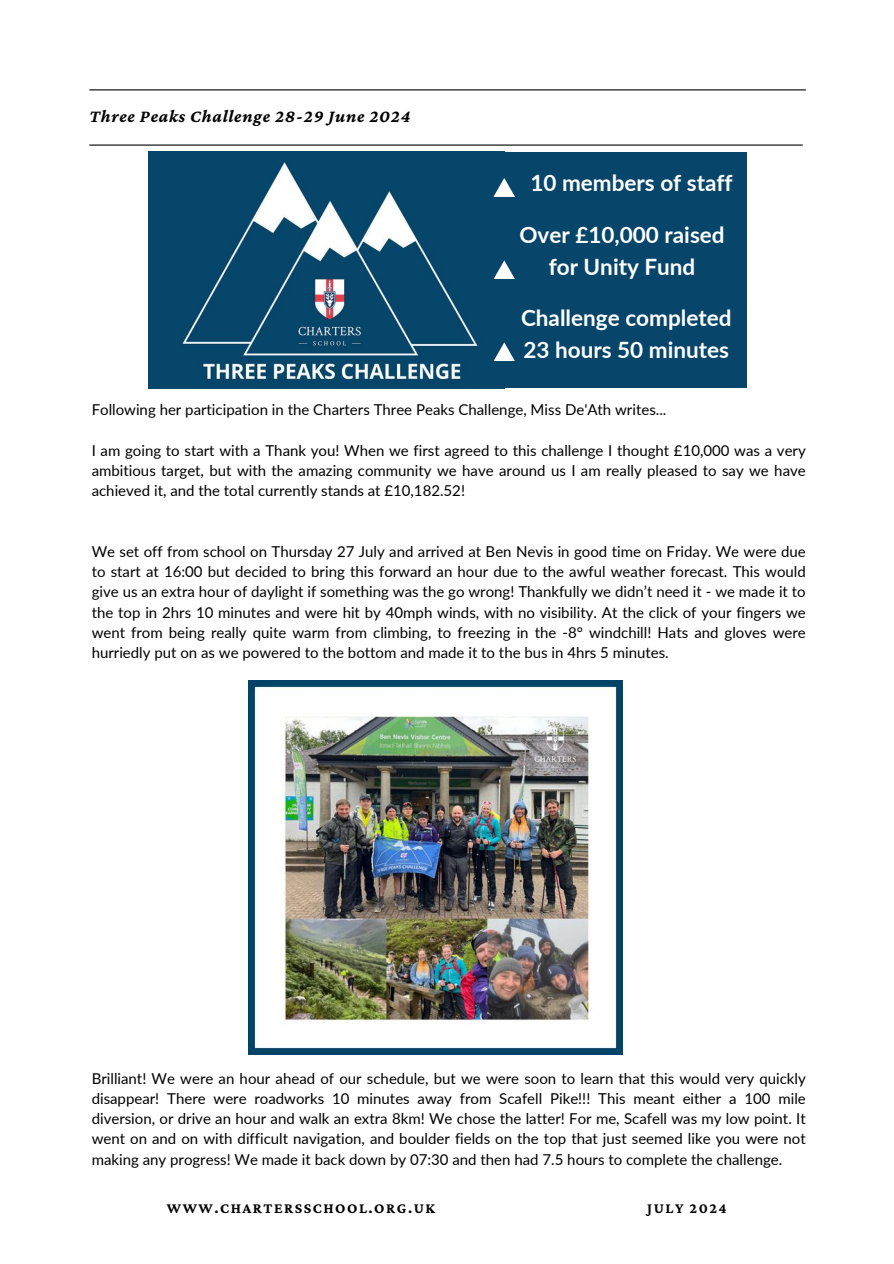
<style>
.page{position:relative;width:894px;height:1264px;background:#fff}
.page>*{position:absolute;margin:0;border:0;box-sizing:border-box;transform-origin:0 0}
.t1{font:700 22.5px/31.5px "Lato";color:#fff}
.t2{font:italic 700 18px "Crimson Pro";letter-spacing:.04em;color:#000}
.t3{font:15px/20.2px "Lato";color:#000;text-align:justify}
.t4{font:700 15px "Crimson Pro";letter-spacing:.1em;color:#000}
</style>
<div class="page">
<hr style="left:89px;top:144px;width:713px;height:2px;background:#000">
<hr style="left:89px;top:89px;width:716px;height:1px;background:#000">
<img style="left:248px;top:681px;width:374px;height:373px">
<img style="left:149px;top:152px;width:347px;height:236px">
<div style="left:496px;top:152px;width:251px;height:236px;background:#07466a"></div>
<svg style="left:493px;top:178px;width:22px;height:19px"></svg>
<svg style="left:493px;top:260px;width:22px;height:19px"></svg>
<svg style="left:493px;top:342px;width:22px;height:19px"></svg>
<p class="t2" style="left:89px;top:106px;width:322px">Three Peaks Challenge 28-29 June 2024</p>
<h1 class="t1" style="left:530px;top:167px;width:204px">10 members of staff</h1>
<h1 class="t1" style="left:519px;top:219px;width:207px;text-align:center">Over £10,000 raised for Unity Fund</h1>
<h1 class="t1" style="left:521px;top:302px;width:212px">Challenge completed<br>23 hours 50 minutes</h1>
<p class="t3" style="left:92px;top:399px;width:576px">Following her participation in the Charters Three Peaks Challenge, Miss De'Ath writes...</p>
<p class="t3" style="left:92px;top:439px;width:715px">I am going to start with a Thank you! When we first agreed to this challenge I thought £10,000 was a very ambitious target, but with the amazing community we have around us I am really pleased to say we have achieved it, and the total currently stands at £10,182.52!</p>
<p class="t3" style="left:92px;top:541px;width:715px">We set off from school on Thursday 27 July and arrived at Ben Nevis in good time on Friday. We were due to start at 16:00 but decided to bring this forward an hour due to the awful weather forecast. This would give us an extra hour of daylight if something was the go wrong! Thankfully we didn’t need it - we made it to the top in 2hrs 10 minutes and were hit by 40mph winds, with no visibility. At the click of your fingers we went from being really quite warm from climbing, to freezing in the -8° windchill! Hats and gloves were hurriedly put on as we powered to the bottom and made it to the bus in 4hrs 5 minutes.</p>
<p class="t3" style="left:92px;top:1067px;width:715px">Brilliant! We were an hour ahead of our schedule, but we were soon to learn that this would very quickly disappear! There were roadworks 10 minutes away from Scafell Pike!!! This meant either a 100 mile diversion, or drive an hour and walk an extra 8km! We chose the latter! For me, Scafell was my low point. It went on and on with difficult navigation, and boulder fields on the top that just seemed like you were not making any progress! We made it back down by 07:30 and then had 7.5 hours to complete the challenge.</p>
<p class="t4" style="left:167px;top:1199px;width:269px">WWW.CHARTERSSCHOOL.ORG.UK</p>
<p class="t4" style="left:647px;top:1199px;width:81px">JULY 2024</p>
</div>
